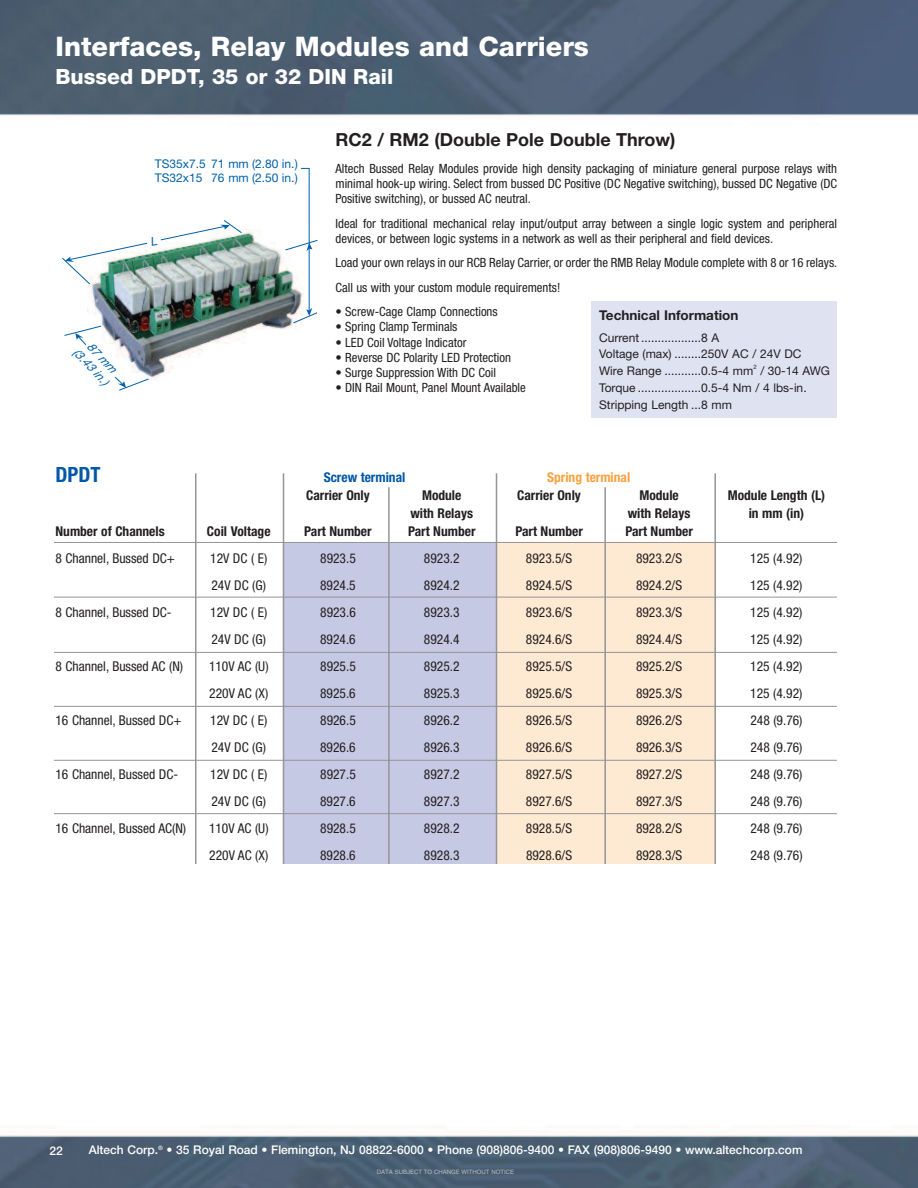
<style>
.page{position:relative;width:918px;height:1188px;background:#fff}
.page>*{position:absolute;margin:0;border:0;box-sizing:border-box;transform-origin:0 0}
.t1{font:800 27px "Helvetica Neue";color:#fff}
.t2{font:800 21px "Helvetica Neue";color:#fff}
.t3{font:700 condensed 21px "Helvetica Neue";color:#0157a8}
.t4{font:700 18px "Helvetica Neue";color:#231f20}
.t5{font:condensed 13.5px "Helvetica Neue";color:#231f20}
.t6{font:700 condensed 13.5px "Helvetica Neue";color:#231f20}
.t7{font:700 13.5px "Helvetica Neue";color:#231f20}
.t8{font:700 condensed 13.5px "Helvetica Neue";color:#f9a13f}
.t9{font:700 condensed 13.5px "Helvetica Neue";color:#0157a8}
.t10{font:condensed 12.75px/15.3px "Helvetica Neue";color:#231f20}
.t11{font:12px/16.8px "Helvetica Neue";color:#231f20}
.t12{font:500 12px "Helvetica Neue";color:#fff}
.t13{font:12px/14.4px "Helvetica Neue";color:#0161aa}
.t14{font:italic 11.85px/14.2px "Helvetica Neue";color:#0161aa;text-align:center}
.t15{font:6px "Helvetica";color:#bcbdc0}
.t16{font:6px "Helvetica Neue";color:#231f20}
</style>
<div class="page">
<img style="left:0;top:0;width:918px;height:1188px">
<div style="left:54px;top:140px;width:272px;height:268px;background:#fff"></div>
<img style="left:88px;top:229px;width:204px;height:150px">
<svg style="left:284px;top:168px;width:34px;height:156px"></svg>
<svg style="left:114px;top:376px;width:35px;height:15px"></svg>
<svg style="left:64px;top:325px;width:38px;height:21px"></svg>
<div style="left:284px;top:543px;width:213px;height:321px;background:#c6c9e4"></div>
<div style="left:497px;top:543px;width:219px;height:321px;background:#fee9d2"></div>
<hr style="left:54px;top:542px;width:783px;height:1px;background:#939598">
<hr style="left:54px;top:597px;width:783px;height:1px;background:#939598">
<hr style="left:54px;top:652px;width:783px;height:1px;background:#939598">
<hr style="left:54px;top:706px;width:783px;height:1px;background:#939598">
<hr style="left:54px;top:760px;width:783px;height:1px;background:#939598">
<hr style="left:54px;top:813px;width:783px;height:1px;background:#939598">
<hr style="left:195px;top:473px;width:1px;height:391px;background:#939598">
<hr style="left:283px;top:473px;width:1px;height:391px;background:#939598">
<hr style="left:388px;top:487px;width:2px;height:377px;background:#939598">
<hr style="left:604px;top:487px;width:2px;height:377px;background:#939598">
<hr style="left:496px;top:473px;width:1px;height:391px;background:#939598">
<hr style="left:714px;top:473px;width:2px;height:391px;background:#939598">
<div style="left:592px;top:301px;width:245px;height:116px;background:#dfe2f1"></div>
<img style="left:62px;top:220px;width:181px;height:65px">
<h1 class="t1" style="left:56px;top:30px;width:535px">Interfaces, Relay Modules and Carriers</h1>
<h2 class="t2" style="left:56px;top:64px;width:339px">Bussed DPDT, 35 or 32 DIN Rail</h2>
<p class="t13" style="left:155px;top:157px;width:144px">TS35x7.5 71 mm (2.80 in.)<br>TS32x15 76 mm (2.50 in.)</p>
<p class="t14" style="left:90px;top:336px;width:47px;rotate:47deg">87 mm (3.43 in.)</p>
<h3 class="t4" style="left:336px;top:133px;width:342px">RC2 / RM2 (Double Pole Double Throw)</h3>
<p class="t10" style="left:336px;top:161px;width:503px;text-align:justify">Altech Bussed Relay Modules provide high density packaging of miniature general purpose relays with minimal hook-up wiring. Select from bussed DC Positive (DC Negative switching), bussed DC Negative (DC Positive switch ing), or bussed AC neutral.</p>
<p class="t10" style="left:336px;top:216px;width:503px">Ideal for tra di tion al me chan i cal relay input/output array between a single logic system and peripheral devices, or between logic systems in a network as well as their peripheral and field devices.</p>
<p class="t10" style="left:336px;top:251px;width:503px;line-height:24.3px">Load your own relays in our RCB Relay Carrier, or order the RMB Relay Module complete with 8 or 16 relays.<br>Call us with your custom module re quire ments!</p>
<p class="t10" style="left:336px;top:304px;width:164px">• Screw-Cage Clamp Connections</p>
<p class="t10" style="left:336px;top:319px;width:124px">• Spring Clamp Terminals</p>
<p class="t10" style="left:336px;top:334px;width:133px">• LED Coil Voltage Indicator</p>
<p class="t10" style="left:336px;top:350px;width:177px">• Reverse DC Polarity LED Protection</p>
<p class="t10" style="left:336px;top:365px;width:162px">• Surge Suppression With DC Coil</p>
<p class="t10" style="left:336px;top:380px;width:192px">• DIN Rail Mount, Panel Mount Available</p>
<p class="t7" style="left:599px;top:310px;width:141px">Technical Information</p>
<p class="t11" style="left:599px;top:330px;width:204px">Current ..................8 A<br>Voltage (max) ........250V AC / 24V DC<br>Wire Range ...........0.5-4 mm</p>
<p class="t16" style="left:753px;top:363px;width:5px">2</p>
<p class="t11" style="left:599px;top:363px;width:232px;text-indent:161px">/ 30-14 AWG<br>Torque ...................0.5-4 Nm / 4 lbs-in.<br>Stripping Length ...8 mm</p>
<h2 class="t3" style="left:56px;top:467px;width:47px">DPDT</h2>
<p class="t9" style="left:324px;top:472px;width:83px">Screw terminal</p>
<p class="t8" style="left:547px;top:472px;width:85px">Spring terminal</p>
<p class="t6" style="left:306px;top:490px;width:65px">Carrier Only</p>
<p class="t6" style="left:422px;top:490px;width:41px">Module</p>
<p class="t6" style="left:517px;top:490px;width:65px">Carrier Only</p>
<p class="t6" style="left:639px;top:490px;width:41px">Module</p>
<p class="t6" style="left:728px;top:490px;width:99px">Module Length (L)</p>
<p class="t6" style="left:410px;top:508px;width:64px">with Relays</p>
<p class="t6" style="left:628px;top:508px;width:64px">with Relays</p>
<p class="t6" style="left:749px;top:508px;width:57px">in mm (in)</p>
<p class="t6" style="left:56px;top:526px;width:111px">Number of Channels</p>
<p class="t6" style="left:207px;top:526px;width:65px">Coil Voltage</p>
<p class="t6" style="left:304px;top:526px;width:69px">Part Number</p>
<p class="t6" style="left:408px;top:526px;width:69px">Part Number</p>
<p class="t6" style="left:515px;top:526px;width:69px">Part Number</p>
<p class="t6" style="left:625px;top:526px;width:69px">Part Number</p>
<p class="t5" style="left:56px;top:550px;width:121px">8 Channel, Bussed DC+</p>
<p class="t5" style="left:210px;top:550px;width:59px">12V DC ( E)</p>
<p class="t5" style="left:320px;top:550px;width:37px">8923.5</p>
<p class="t5" style="left:424px;top:550px;width:37px">8923.2</p>
<p class="t5" style="left:526px;top:550px;width:48px">8923.5/S</p>
<p class="t5" style="left:636px;top:550px;width:48px">8923.2/S</p>
<p class="t5" style="left:750px;top:550px;width:54px">125 (4.92)</p>
<p class="t5" style="left:211px;top:577px;width:56px">24V DC (G)</p>
<p class="t5" style="left:320px;top:577px;width:37px">8924.5</p>
<p class="t5" style="left:424px;top:577px;width:37px">8924.2</p>
<p class="t5" style="left:526px;top:577px;width:48px">8924.5/S</p>
<p class="t5" style="left:636px;top:577px;width:48px">8924.2/S</p>
<p class="t5" style="left:750px;top:577px;width:54px">125 (4.92)</p>
<p class="t5" style="left:56px;top:604px;width:118px">8 Channel, Bussed DC-</p>
<p class="t5" style="left:210px;top:604px;width:59px">12V DC ( E)</p>
<p class="t5" style="left:320px;top:604px;width:37px">8923.6</p>
<p class="t5" style="left:424px;top:604px;width:37px">8923.3</p>
<p class="t5" style="left:526px;top:604px;width:48px">8923.6/S</p>
<p class="t5" style="left:636px;top:604px;width:48px">8923.3/S</p>
<p class="t5" style="left:750px;top:604px;width:54px">125 (4.92)</p>
<p class="t5" style="left:211px;top:631px;width:56px">24V DC (G)</p>
<p class="t5" style="left:320px;top:631px;width:37px">8924.6</p>
<p class="t5" style="left:424px;top:631px;width:37px">8924.4</p>
<p class="t5" style="left:526px;top:631px;width:48px">8924.6/S</p>
<p class="t5" style="left:636px;top:631px;width:48px">8924.4/S</p>
<p class="t5" style="left:750px;top:631px;width:54px">125 (4.92)</p>
<p class="t5" style="left:56px;top:658px;width:129px">8 Channel, Bussed AC (N)</p>
<p class="t5" style="left:209px;top:658px;width:61px">110V AC (U)</p>
<p class="t5" style="left:320px;top:658px;width:37px">8925.5</p>
<p class="t5" style="left:424px;top:658px;width:37px">8925.2</p>
<p class="t5" style="left:526px;top:658px;width:48px">8925.5/S</p>
<p class="t5" style="left:636px;top:658px;width:48px">8925.2/S</p>
<p class="t5" style="left:750px;top:658px;width:54px">125 (4.92)</p>
<p class="t5" style="left:209px;top:685px;width:61px">220V AC (X)</p>
<p class="t5" style="left:320px;top:685px;width:37px">8925.6</p>
<p class="t5" style="left:424px;top:685px;width:37px">8925.3</p>
<p class="t5" style="left:526px;top:685px;width:48px">8925.6/S</p>
<p class="t5" style="left:636px;top:685px;width:48px">8925.3/S</p>
<p class="t5" style="left:750px;top:685px;width:54px">125 (4.92)</p>
<p class="t5" style="left:56px;top:712px;width:127px">16 Channel, Bussed DC+</p>
<p class="t5" style="left:210px;top:712px;width:59px">12V DC ( E)</p>
<p class="t5" style="left:320px;top:712px;width:37px">8926.5</p>
<p class="t5" style="left:424px;top:712px;width:37px">8926.2</p>
<p class="t5" style="left:526px;top:712px;width:48px">8926.5/S</p>
<p class="t5" style="left:636px;top:712px;width:48px">8926.2/S</p>
<p class="t5" style="left:750px;top:712px;width:54px">248 (9.76)</p>
<p class="t5" style="left:211px;top:739px;width:56px">24V DC (G)</p>
<p class="t5" style="left:320px;top:739px;width:37px">8926.6</p>
<p class="t5" style="left:424px;top:739px;width:37px">8926.3</p>
<p class="t5" style="left:526px;top:739px;width:48px">8926.6/S</p>
<p class="t5" style="left:636px;top:739px;width:48px">8926.3/S</p>
<p class="t5" style="left:750px;top:739px;width:54px">248 (9.76)</p>
<p class="t5" style="left:56px;top:766px;width:124px">16 Channel, Bussed DC-</p>
<p class="t5" style="left:210px;top:766px;width:59px">12V DC ( E)</p>
<p class="t5" style="left:320px;top:766px;width:37px">8927.5</p>
<p class="t5" style="left:424px;top:766px;width:37px">8927.2</p>
<p class="t5" style="left:526px;top:766px;width:48px">8927.5/S</p>
<p class="t5" style="left:636px;top:766px;width:48px">8927.2/S</p>
<p class="t5" style="left:750px;top:766px;width:54px">248 (9.76)</p>
<p class="t5" style="left:211px;top:793px;width:56px">24V DC (G)</p>
<p class="t5" style="left:320px;top:793px;width:37px">8927.6</p>
<p class="t5" style="left:424px;top:793px;width:37px">8927.3</p>
<p class="t5" style="left:526px;top:793px;width:48px">8927.6/S</p>
<p class="t5" style="left:636px;top:793px;width:48px">8927.3/S</p>
<p class="t5" style="left:750px;top:793px;width:54px">248 (9.76)</p>
<p class="t5" style="left:56px;top:820px;width:132px">16 Channel, Bussed AC(N)</p>
<p class="t5" style="left:209px;top:820px;width:61px">110V AC (U)</p>
<p class="t5" style="left:320px;top:820px;width:37px">8928.5</p>
<p class="t5" style="left:424px;top:820px;width:37px">8928.2</p>
<p class="t5" style="left:526px;top:820px;width:48px">8928.5/S</p>
<p class="t5" style="left:636px;top:820px;width:48px">8928.2/S</p>
<p class="t5" style="left:750px;top:820px;width:54px">248 (9.76)</p>
<p class="t5" style="left:209px;top:847px;width:61px">220V AC (X)</p>
<p class="t5" style="left:320px;top:847px;width:37px">8928.6</p>
<p class="t5" style="left:424px;top:847px;width:37px">8928.3</p>
<p class="t5" style="left:526px;top:847px;width:48px">8928.6/S</p>
<p class="t5" style="left:636px;top:847px;width:48px">8928.3/S</p>
<p class="t5" style="left:750px;top:847px;width:54px">248 (9.76)</p>
<p class="t12" style="left:50px;top:1143px;width:15px">22</p>
<p class="t12" style="left:89px;top:1143px;width:715px">Altech Corp.<sup>®</sup> • 35 Royal Road • Flemington, NJ 08822-6000 • Phone (908)806-9400 • FAX (908)806-9490 • www.altechcorp.com</p>
<p class="t15" style="left:377px;top:1169px;width:139px">DATA SUBJECT TO CHANGE WITHOUT NOTICE</p>
</div>
